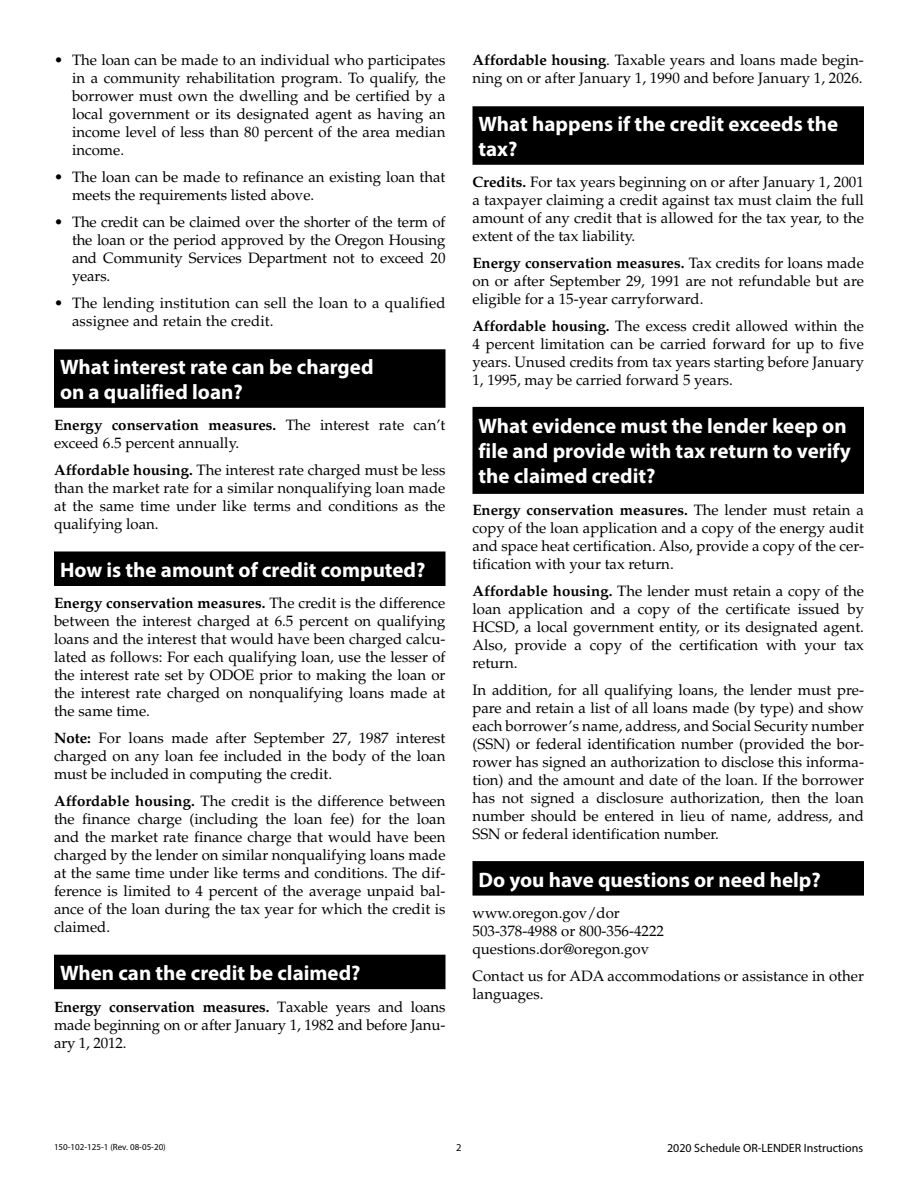
<style>
.page{position:relative;width:918px;height:1188px;background:#fff}
.page>*{position:absolute;margin:0;border:0;box-sizing:border-box;transform-origin:0 0}
.t1{font:700 21px/25.2px "Myriad Pro";color:#fff}
.t2{font:15px/18px "Palatino LT Std";color:#000;text-align:justify}
.t3{font:12px "Myriad Pro";color:#000}
.t4{font:10.5px "Myriad Pro";color:#000}
.t5{font:9px "Myriad Pro";color:#000}
.s1{font-weight:700}
</style>
<div class="page">
<div style="left:54px;top:349px;width:392px;height:59px;background:#000"></div>
<div style="left:54px;top:551px;width:392px;height:35px;background:#000"></div>
<div style="left:54px;top:955px;width:392px;height:34px;background:#000"></div>
<div style="left:472px;top:106px;width:392px;height:59px;background:#000"></div>
<div style="left:472px;top:407px;width:392px;height:87px;background:#000"></div>
<div style="left:472px;top:861px;width:392px;height:35px;background:#000"></div>
<p class="t2" style="left:72px;top:51px;width:375px;text-indent:-18px">• The loan can be made to an individual who participates in a community rehabilitation program. To qualify, the borrower must own the dwelling and be certified by a local government or its designated agent as having an income level of less than 80 percent of the area median income.</p>
<p class="t2" style="left:72px;top:168px;width:375px;text-indent:-18px">• The loan can be made to refinance an existing loan that meets the requirements listed above.</p>
<p class="t2" style="left:72px;top:213px;width:375px;text-indent:-18px">• The credit can be claimed over the shorter of the term of the loan or the period approved by the Oregon Housing and Community Services Department not to exceed 20 years.</p>
<p class="t2" style="left:72px;top:294px;width:375px;text-indent:-18px">• The lending institution can sell the loan to a qualified assignee and retain the credit.</p>
<h1 class="t1" style="left:60px;top:353px;width:315px">What interest rate can be charged on a qualified loan?</h1>
<p class="t2" style="left:54px;top:416px;width:393px"><span class="s1">Energy conservation measures.</span> The interest rate can’t exceed 6.5 percent annually.</p>
<p class="t2" style="left:54px;top:461px;width:393px"><span class="s1">Affordable housing.</span> The interest rate charged must be less than the market rate for a similar nonqualifying loan made at the same time under like terms and conditions as the qualifying loan.</p>
<h1 class="t1" style="left:60px;top:557px;width:367px">How is the amount of credit computed?</h1>
<p class="t2" style="left:54px;top:595px;width:393px"><span class="s1">Energy conservation measures.</span> The credit is the difference between the interest charged at 6.5 percent on qualifying loans and the interest that would have been charged calcu&shy;lated as follows: For each qualifying loan, use the lesser of the interest rate set by ODOE prior to making the loan or the interest rate charged on nonqualifying loans made at the same time.</p>
<p class="t2" style="left:54px;top:730px;width:393px"><span class="s1">Note:</span> For loans made after September 27, 1987 interest charged on any loan fee included in the body of the loan must be included in computing the credit.</p>
<p class="t2" style="left:54px;top:793px;width:393px"><span class="s1">Affordable housing.</span> The credit is the difference between the finance charge (including the loan fee) for the loan and the market rate finance charge that would have been charged by the lender on similar nonqualifying loans made at the same time under like terms and conditions. The dif&shy;ference is limited to 4 percent of the average unpaid bal&shy;ance of the loan during the tax year for which the credit is claimed.</p>
<h1 class="t1" style="left:60px;top:960px;width:302px">When can the credit be claimed?</h1>
<p class="t2" style="left:54px;top:998px;width:393px"><span class="s1">Energy conservation measures.</span> Taxable years and loans made beginning on or after January 1, 1982 and before Janu&shy;ary 1, 2012.</p>
<p class="t2" style="left:472px;top:51px;width:393px"><span class="s1">Affordable housing</span>. Taxable years and loans made begin&shy;ning on or after January 1, 1990 and before January 1, 2026.</p>
<h1 class="t1" style="left:478px;top:110px;width:361px">What happens if the credit exceeds the tax?</h1>
<p class="t2" style="left:472px;top:173px;width:393px"><span class="s1">Credits.</span> For tax years beginning on or after January 1, 2001 a taxpayer claiming a credit against tax must claim the full amount of any credit that is allowed for the tax year, to the extent of the tax liability.</p>
<p class="t2" style="left:472px;top:254px;width:393px"><span class="s1">Energy conservation measures.</span> Tax credits for loans made on or after September 29, 1991 are not refundable but are eligible for a 15-year carryforward.</p>
<p class="t2" style="left:472px;top:317px;width:393px"><span class="s1">Affordable housing.</span> The excess credit allowed within the 4 percent limitation can be carried forward for up to five years. Unused credits from tax years starting before January 1, 1995, may be carried forward 5 years.</p>
<h1 class="t1" style="left:478px;top:413px;width:374px">What evidence must the lender keep on file and provide with tax return to verify the claimed credit?</h1>
<p class="t2" style="left:472px;top:501px;width:393px"><span class="s1">Energy conservation measures.</span> The lender must retain a copy of the loan application and a copy of the energy audit and space heat certification. Also, provide a copy of the cer&shy;tification with your tax return.</p>
<p class="t2" style="left:472px;top:582px;width:393px"><span class="s1">Affordable housing.</span> The lender must retain a copy of the loan application and a copy of the certificate issued by HCSD, a local government entity, or its designated agent.<br>Also, provide a copy of the certification with your tax return.</p>
<p class="t2" style="left:472px;top:681px;width:393px">In addition, for all qualifying loans, the lender must pre&shy;pare and retain a list of all loans made (by type) and show each borrower’s name, address, and Social Security number (SSN) or federal identification number (provided the bor&shy;rower has signed an authorization to disclose this informa&shy;tion) and the amount and date of the loan. If the borrower has not signed a disclosure authorization, then the loan number should be entered in lieu of name, address, and SSN or federal identification number.</p>
<h1 class="t1" style="left:478px;top:866px;width:344px">Do you have questions or need help?</h1>
<p class="t2" style="left:472px;top:904px;width:193px;text-align:left">www.oregon.gov/dor<br>503-378-4988 or 800-356-4222 questions.dor@oregon.gov</p>
<p class="t2" style="left:472px;top:967px;width:393px">Contact us for ADA accommodations or assistance in other languages.</p>
<p class="t5" style="left:54px;top:1141px;width:113px">150-102-125-1 (Rev. 08-05-20)</p>
<p class="t4" style="left:456px;top:1141px;width:7px">2</p>
<p class="t3" style="left:667px;top:1141px;width:197px">2020 Schedule OR-LENDER Instructions</p>
</div>
